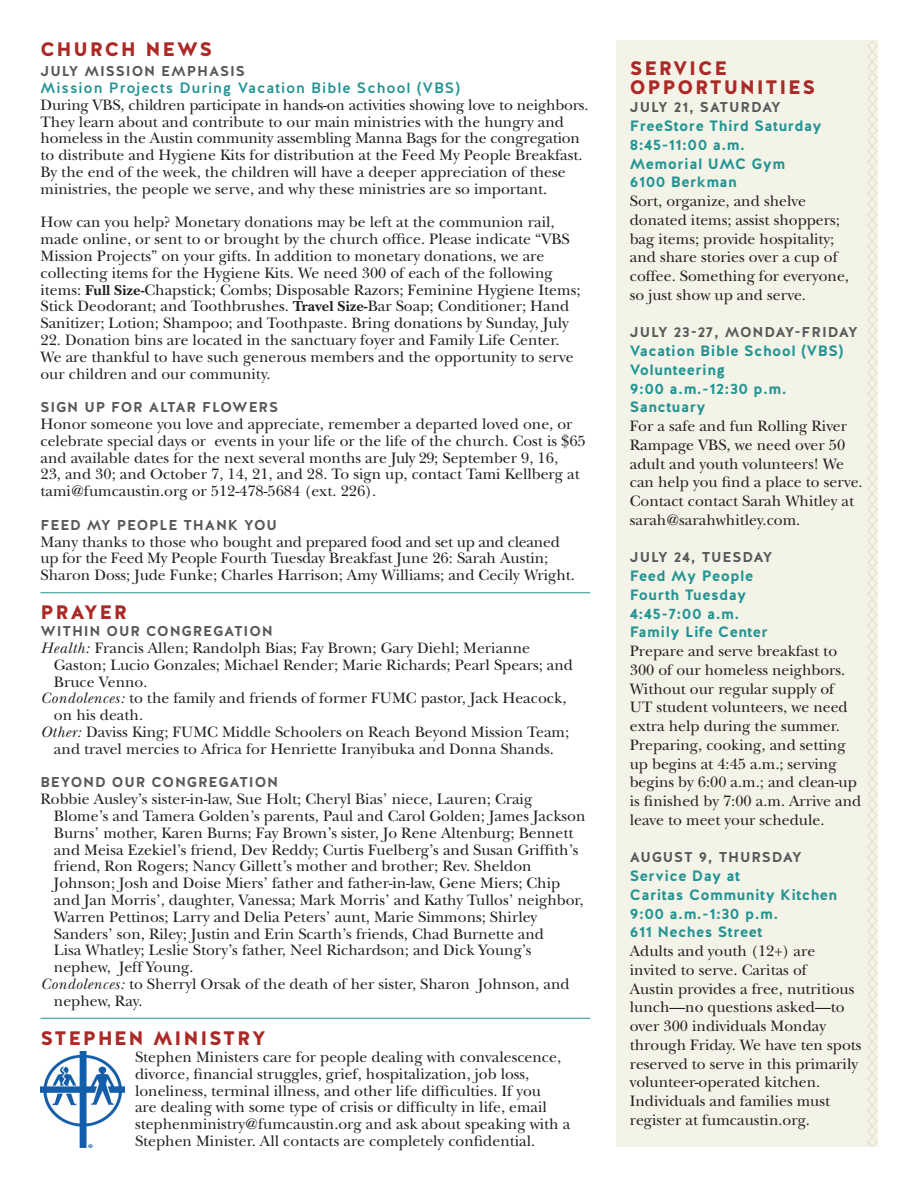
<style>
.page{position:relative;width:918px;height:1188px;background:#fff}
.page>*{position:absolute;margin:0;border:0;box-sizing:border-box;transform-origin:0 0}
.t1{font:900 19.5px/18.8px "Halis R";letter-spacing:.09em;color:#ab2a27}
.t2{font:15.75px/18.8px "New Baskerville Std";color:#231f20}
.t3{font:700 15px/18.8px "Halis R";letter-spacing:.03em;color:#229493}
.t4{font:500 15px "Halis R";letter-spacing:.06em;color:#229493}
.t5{font:700 14.25px "Halis R";letter-spacing:.06em;color:#57585a}
.s1{font-weight:700;font-size:15px}
.s2{font-weight:700}
.s3{font-style:italic}
</style>
<div class="page">
<div style="left:616px;top:40px;width:262px;height:1108px;background:#f3f3e8"></div>
<svg style="left:866px;top:41px;width:12px;height:1107px"></svg>
<img style="left:40px;top:1051px;width:85px;height:97px">
<hr style="left:40px;top:592px;width:550px;height:1px;background:#229493">
<hr style="left:40px;top:1018px;width:550px;height:1px;background:#229493">
<p class="t1" style="left:40px;top:40px;width:173px">CHURCH NEWS</p>
<p class="t5" style="left:40px;top:62px;width:206px">JULY MISSION EMPHASIS</p>
<p class="t4" style="left:40px;top:78px;width:421px">Mission Projects During Vacation Bible School (VBS)</p>
<p class="t2" style="left:41px;top:96px;width:549px;line-height:16.8px">During VBS, children participate in hands-on activities showing love to neighbors.<br>They learn about and contribute to our main ministries with the hungry and homeless in the Austin community assembling Manna Bags for the congregation to distribute and Hygiene Kits for distribution at the Feed My People Breakfast.<br>By the end of the week, the children will have a deeper appreciation of these ministries, the people we serve, and why these ministries are so important.</p>
<p class="t2" style="left:40px;top:214px;width:541px;line-height:16.8px">How can you help? Monetary donations may be left at the communion rail, made online, or sent to or brought by the church office. Please indicate “VBS Mission Projects” on your gifts. In addition to monetary donations, we are collecting items for the Hygiene Kits. We need 300 of each of the following items: <span class="s1">Full Size</span><span class="s2">-</span>Chapstick; Combs; Disposable Razors; Feminine Hygiene Items; Stick Deodorant; and Toothbrushes. <span class="s1">Travel Size</span><span class="s2">-</span>Bar Soap; Conditioner; Hand Sanitizer; Lotion; Shampoo; and Toothpaste. Bring donations by Sunday, July</p>
<p class="t2" style="left:41px;top:332px;width:535px;line-height:16.8px">22. Donation bins are located in the sanctuary foyer and Family Life Center.<br>We are thankful to have such generous members and the opportunity to serve our children and our community.</p>
<p class="t5" style="left:40px;top:398px;width:239px">SIGN UP FOR ALTAR FLOWERS</p>
<p class="t2" style="left:40px;top:416px;width:547px;line-height:16.8px">Honor someone you love and appreciate, remember a departed loved one, or celebrate special days or events in your life or the life of the church. Cost is $65 and available dates for the next several months are July 29; September 9, 16,<br>23, and 30; and October 7, 14, 21, and 28. To sign up, contact Tami Kellberg at tami@fumcaustin.org or 512-478-5684 (ext. 226).</p>
<p class="t5" style="left:40px;top:516px;width:238px">FEED MY PEOPLE THANK YOU</p>
<p class="t2" style="left:40px;top:533px;width:536px;line-height:16.8px">Many thanks to those who bought and prepared food and set up and cleaned up for the Feed My People Fourth Tuesday Breakfast June 26: Sarah Austin;<br>Sharon Doss; Jude Funke; Charles Harrison; Amy Williams; and Cecily Wright.</p>
<p class="t1" style="left:40px;top:604px;width:88px">PRAYER</p>
<p class="t5" style="left:40px;top:622px;width:234px">WITHIN OUR CONGREGATION</p>
<p class="t2" style="left:40px;top:639px;width:491px"><span class="s3">Health:</span> Francis Allen; Randolph Bias; Fay Brown; Gary Diehl; Merianne</p>
<p class="t2" style="left:54px;top:655px;width:521px">Gaston; Lucio Gonzales; Michael Render; Marie Richards; Pearl Spears; and</p>
<p class="t2" style="left:54px;top:672px;width:95px">Bruce Venno.</p>
<p class="t2" style="left:41px;top:689px;width:527px"><span class="s3">Condolences:</span> to the family and friends of former FUMC pastor, Jack Heacock,</p>
<p class="t2" style="left:54px;top:706px;width:91px">on his death.</p>
<p class="t2" style="left:41px;top:723px;width:530px"><span class="s3">Other:</span> Daviss King; FUMC Middle Schoolers on Reach Beyond Mission Team;</p>
<p class="t2" style="left:54px;top:739px;width:501px">and travel mercies to Africa for Henriette Iranyibuka and Donna Shands.</p>
<p class="t5" style="left:40px;top:773px;width:239px">BEYOND OUR CONGREGATION</p>
<p class="t2" style="left:40px;top:790px;width:493px">Robbie Ausley’s sister-in-law, Sue Holt; Cheryl Bias’ niece, Lauren; Craig</p>
<p class="t2" style="left:54px;top:807px;width:533px">Blome’s and Tamera Golden’s parents, Paul and Carol Golden; James Jackson</p>
<p class="t2" style="left:54px;top:823px;width:521px">Burns’ mother, Karen Burns; Fay Brown’s sister, Jo Rene Altenburg; Bennett</p>
<p class="t2" style="left:54px;top:840px;width:526px">and Meisa Ezekiel’s friend, Dev Reddy; Curtis Fuelberg’s and Susan Griffith’s</p>
<p class="t2" style="left:54px;top:857px;width:479px">friend, Ron Rogers; Nancy Gillett’s mother and brother; Rev. Sheldon</p>
<p class="t2" style="left:54px;top:874px;width:508px">Johnson; Josh and Doise Miers’ father and father-in-law, Gene Miers; Chip</p>
<p class="t2" style="left:54px;top:891px;width:531px">and Jan Morris’, daughter, Vanessa; Mark Morris’ and Kathy Tullos’ neighbor,</p>
<p class="t2" style="left:54px;top:907px;width:485px">Warren Pettinos; Larry and Delia Peters’ aunt, Marie Simmons; Shirley</p>
<p class="t2" style="left:54px;top:924px;width:492px">Sanders’ son, Riley; Justin and Erin Scarth’s friends, Chad Burnette and</p>
<p class="t2" style="left:54px;top:941px;width:479px">Lisa Whatley; Leslie Story’s father, Neel Richardson; and Dick Young’s</p>
<p class="t2" style="left:54px;top:958px;width:141px">nephew, Jeff Young.</p>
<p class="t2" style="left:40px;top:975px;width:531px"><span class="s3">Condolences:</span> to Sherryl Orsak of the death of her sister, Sharon Johnson, and</p>
<p class="t2" style="left:54px;top:992px;width:90px">nephew, Ray.</p>
<p class="t1" style="left:40px;top:1029px;width:227px">STEPHEN MINISTRY</p>
<p class="t2" style="left:135px;top:1049px;width:437px;line-height:16.8px">Stephen Ministers care for people dealing with convalescence, divorce, financial struggles, grief, hospitalization, job loss, loneliness, terminal illness, and other life difficulties. If you<br>are dealing with some type of crisis or difficulty in life, email stephenministry@fumcaustin.org and ask about speaking with a Stephen Minister. All contacts are completely confidential.</p>
<p class="t1" style="left:630px;top:59px;width:187px">SERVICE<br>OPPORTUNITIES</p>
<p class="t5" style="left:630px;top:98px;width:153px">JULY 21, SATURDAY</p>
<p class="t3" style="left:630px;top:117px;width:193px">FreeStore Third Saturday<br>8:45-11:00 a.m.<br>Memorial UMC Gym<br>6100 Berkman</p>
<p class="t2" style="left:630px;top:192px;width:221px">Sort, organize, and shelve donated items; assist shoppers; bag items; provide hospitality; and share stories over a cup of coffee. Something for everyone, so just show up and serve.</p>
<p class="t5" style="left:630px;top:323px;width:229px">JULY 23-27, MONDAY-FRIDAY</p>
<p class="t3" style="left:630px;top:342px;width:215px">Vacation Bible School (VBS)<br>Volunteering<br>9:00 a.m.-12:30 p.m.<br>Sanctuary</p>
<p class="t2" style="left:630px;top:417px;width:234px">For a safe and fun Rolling River<br>Rampage VBS, we need over 50 adult and youth volunteers! We can help you find a place to serve.<br>Contact contact Sarah Whitley at sarah@sarahwhitley.com.</p>
<p class="t5" style="left:630px;top:548px;width:144px">JULY 24, TUESDAY</p>
<p class="t3" style="left:630px;top:567px;width:140px">Feed My People<br>Fourth Tuesday<br>4:45-7:00 a.m.<br>Family Life Center</p>
<p class="t2" style="left:630px;top:642px;width:233px">Prepare and serve breakfast to<br>300 of our homeless neighbors.<br>Without our regular supply of<br>UT student volunteers, we need extra help during the summer.<br>Preparing, cooking, and setting up begins at 4:45 a.m.; serving begins by 6:00 a.m.; and clean-up is finished by 7:00 a.m. Arrive and leave to meet your schedule.</p>
<p class="t5" style="left:630px;top:848px;width:173px">AUGUST 9, THURSDAY</p>
<p class="t3" style="left:630px;top:867px;width:209px">Service Day at<br>Caritas Community Kitchen<br>9:00 a.m.-1:30 p.m.<br>611 Neches Street</p>
<p class="t2" style="left:630px;top:942px;width:233px">Adults and youth (12+) are invited to serve. Caritas of<br>Austin provides a free, nutritious lunch—no questions asked—to over 300 individuals Monday through Friday. We have ten spots reserved to serve in this primarily volunteer-operated kitchen.<br>Individuals and families must register at fumcaustin.org.</p>
</div>
